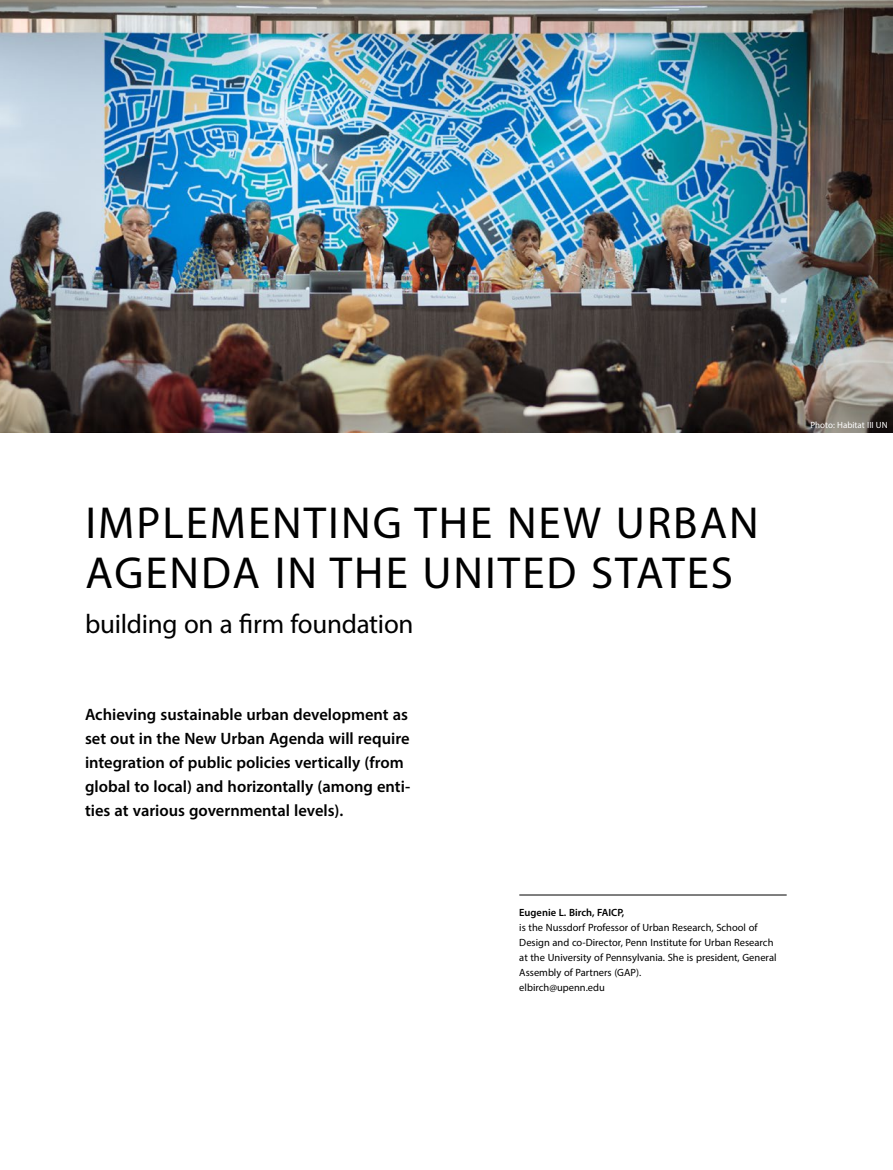
<style>
.page{position:relative;width:893px;height:1170px;background:#fff}
.page>*{position:absolute;margin:0;border:0;box-sizing:border-box;transform-origin:0 0}
.t1{font:45px/49.5px "Myriad Pro";letter-spacing:.045em;color:#000}
.Titel{font:27px "Myriad Pro";letter-spacing:-.01em;color:#000}
.t2{font:600 16.5px/24px "Myriad Pro";color:#000}
.Adresse{font:10.5px/15px "Myriad Pro";color:#000}
.Quelle{font:9px "Myriad Pro";color:#fff}
.s1{font-weight:600}
</style>
<div class="page">
<img style="left:0;top:0;width:893px;height:433px">
<hr style="left:519px;top:894px;width:268px;height:1px;background:#000">
<h1 class="t1" style="left:85px;top:497px;width:675px">IMPLEMENTING THE NEW URBAN<br>AGENDA IN THE UNITED STATES</h1>
<h1 class="Titel" style="left:85px;top:607px;width:330px">building on a firm foundation</h1>
<h3 class="t2" style="left:85px;top:702px;width:327px">Achieving sustainable urban development as set out in the New Urban Agenda will require integration of public policies vertically (from global to local) and horizontally (among enti&shy;ties at various governmental levels).</h3>
<p class="Adresse" style="left:519px;top:904px;width:259px"><span class="s1">Eugenie L. Birch, FAICP,<br></span>is the Nussdorf Professor of Urban Research, School of Design and co-Director, Penn Institute for Urban Research at the University of Pennsylvania. She is president, General Assembly of Partners (GAP).<br>elbirch@upenn.edu</p>
<p class="Quelle" style="left:810px;top:419px;width:79px">Photo: Habitat III UN</p>
</div>
